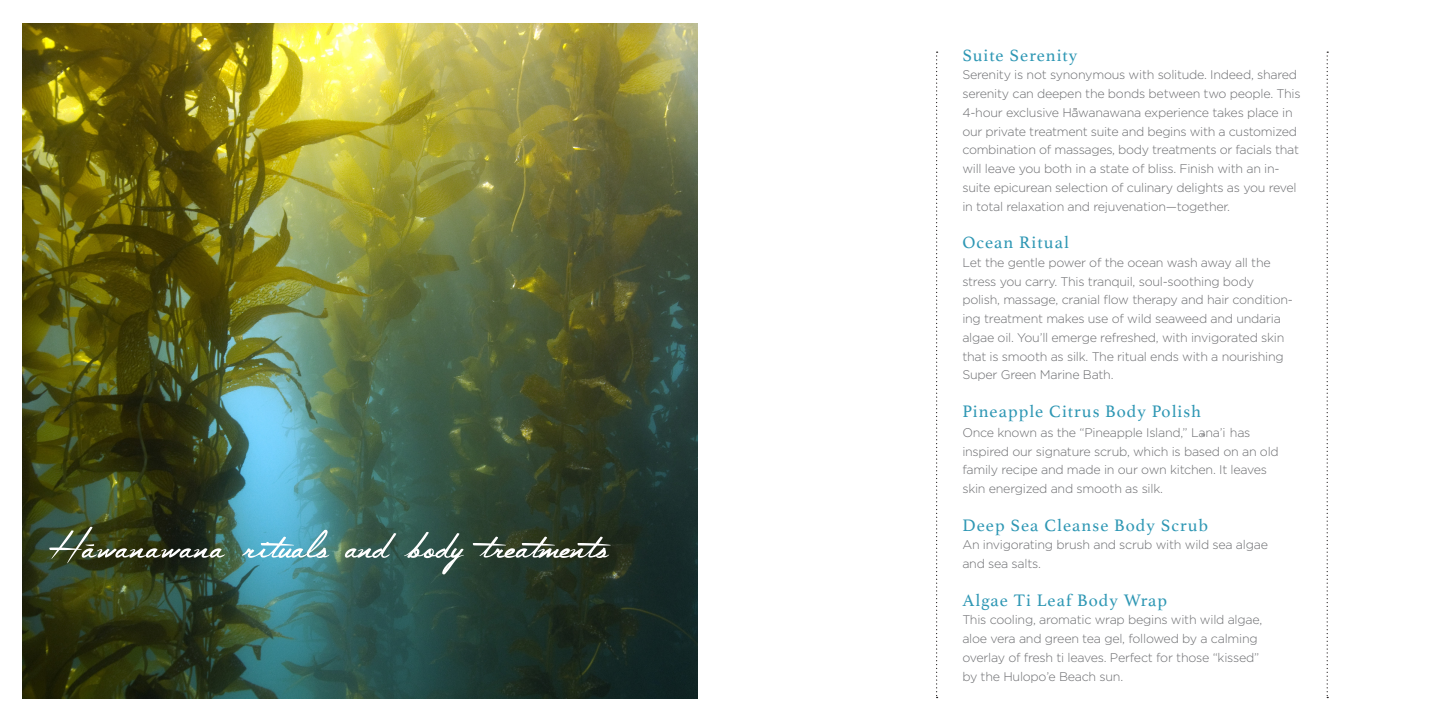
<style>
.page{position:relative;width:1440px;height:720px;background:#fff}
.page>*{position:absolute;margin:0;border:0;box-sizing:border-box;transform-origin:0 0}
.t1{font:75px "The Constellation of Heracles";color:#fff}
.t2{font:17.5px "Athelas";letter-spacing:.06em;color:#2e97b4}
.t3{font:300 12.5px/18.8px "Gotham HTF";letter-spacing:-.02em;color:#6c6d70}
</style>
<div class="page">
<img style="left:22px;top:23px;width:676px;height:675px">
<svg style="left:936px;top:52px;width:2px;height:646px"></svg>
<svg style="left:1327px;top:52px;width:1px;height:646px"></svg>
<svg style="left:85px;top:544px;width:9px;height:2px"></svg>
<p class="t1" style="left:49px;top:488px;width:561px">Hawanawana rituals and body treatments</p>
<p class="t2" style="left:962px;top:41px;width:116px">Suite Serenity</p>
<p class="t3" style="left:962px;top:66px;width:340px">Serenity is not synonymous with solitude. Indeed, shared serenity can deepen the bonds between two people. This 4-hour exclusive Hawanawana experience takes place in our private treatment suite and begins with a customized combination of massages, body treatments or facials that will leave you both in a state of bliss. Finish with an in&shy;suite epicurean selection of culinary delights as you revel in total relaxation and rejuvenation—together.</p>
<p class="t2" style="left:962px;top:229px;width:108px">Ocean Ritual</p>
<p class="t3" style="left:962px;top:253px;width:332px">Let the gentle power of the ocean wash away all the stress you carry. This tranquil, soul-soothing body polish, massage, cranial flow therapy and hair condition&shy;ing treatment makes use of wild seaweed and undaria algae oil. You’ll emerge refreshed, with invigorated skin that is smooth as silk. The ritual ends with a nourishing Super Green Marine Bath.</p>
<p class="t2" style="left:962px;top:397px;width:240px">Pineapple Citrus Body Polish</p>
<p class="t3" style="left:962px;top:423px;width:318px">Once known as the “Pineapple Island,” Lana’i has inspired our signature scrub, which is based on an old family recipe and made in our own kitchen. It leaves skin energized and smooth as silk.</p>
<p class="t2" style="left:962px;top:511px;width:247px">Deep Sea Cleanse Body Scrub</p>
<p class="t3" style="left:962px;top:536px;width:307px">An invigorating brush and scrub with wild sea algae and sea salts.</p>
<p class="t2" style="left:962px;top:586px;width:206px">Algae Ti Leaf Body Wrap</p>
<p class="t3" style="left:962px;top:611px;width:301px">This cooling, aromatic wrap begins with wild algae, aloe vera and green tea gel, followed by a calming overlay of fresh ti leaves. Perfect for those “kissed” by the Hulopo’e Beach sun.</p>
</div>
